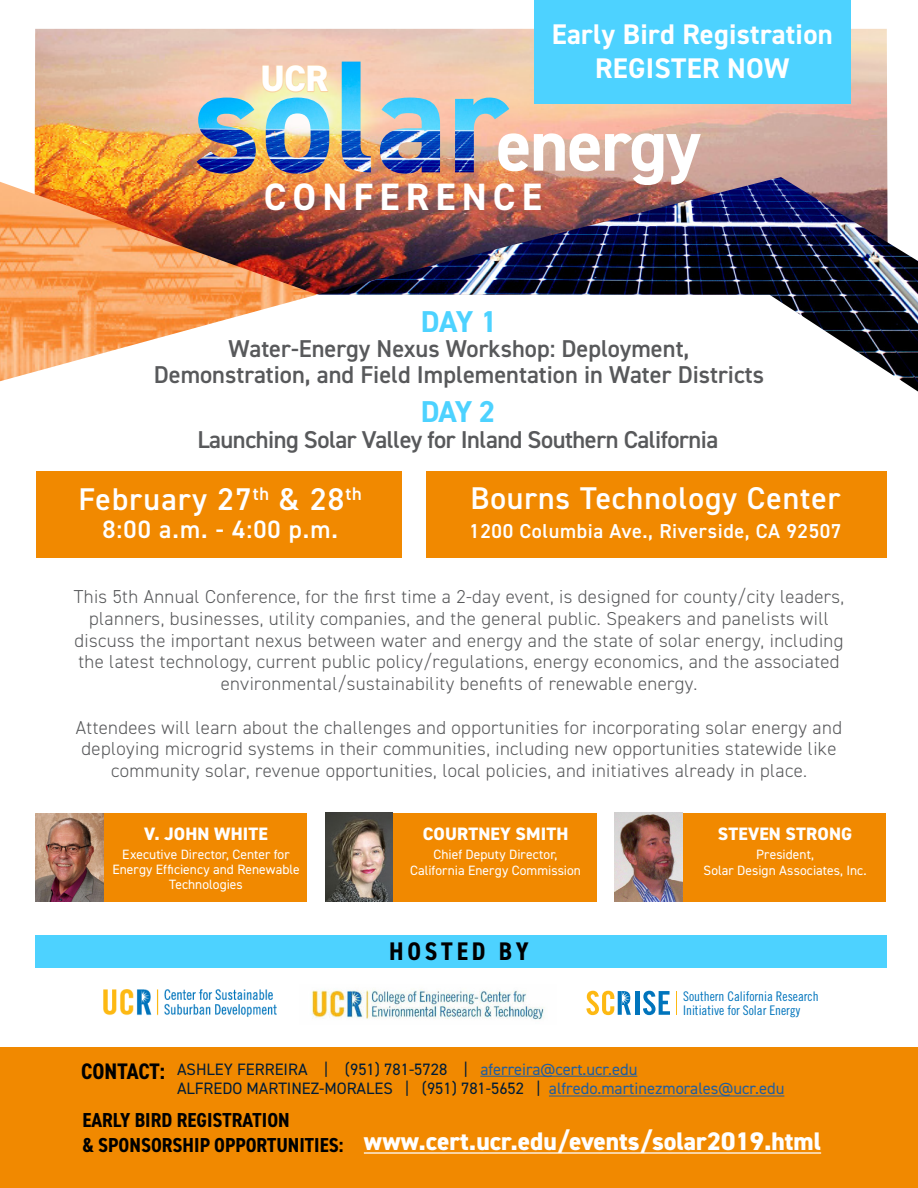
<style>
.page{position:relative;width:918px;height:1188px;background:#fff}
.page>*{position:absolute;margin:0;border:0;box-sizing:border-box;transform-origin:0 0}
.t1{font:700 73.2px "DIN2014";letter-spacing:-.02em;color:#fff}
.t2{font:700 38.25px "DIN2014";letter-spacing:.16em;color:#fff}
.t3{font:800 36.75px "DIN2014";color:#fff}
.t4{font:600 31.5px "DIN2014";letter-spacing:.03em;color:#fff}
.t5{font:700 30.3px "DIN2014";letter-spacing:-.045em;color:#4dd2ff}
.t6{font:700 28.5px/34.2px "DIN2014";letter-spacing:.01em;color:#fff;text-align:center}
.t7{font:800 25.5px "DIN2014";color:#fff}
.t8{font:700 condensed 25.5px "DIN2014";letter-spacing:.15em;color:#000}
.t9{font:600 25.2px "DIN2014";color:#fff}
.t10{font:600 24.45px/25.5px "DIN2014";color:#58595b;text-align:center}
.t11{font:600 24.45px "DIN2014";letter-spacing:-.02em;color:#58595b}
.t12{font:700 condensed 22.5px "DIN2014";letter-spacing:-.01em;color:#000}
.t13{font:700 condensed 20.25px "DIN2014";color:#000}
.t14{font:600 20.1px "DIN2014";letter-spacing:.03em;color:#fff}
.t15{font:300 18.75px/21.8px "DIN2014";letter-spacing:.02em;color:#58595b;text-align:center}
.t16{font:800 18px "DIN2014";letter-spacing:.01em;color:#fff}
.t17{font:16.5px/19.8px "DIN2014";color:#001c37}
.t18{font:13.5px/15px "DIN2014";letter-spacing:.005em;color:#fff;text-align:center}
.t19{font:13.2px/13.8px "Trade Gothic LT Std Cn 18";color:#0074bc}
.s1{color:#215e9e}
.s2{font-weight:700;font-stretch:condensed;font-size:20.25px;color:#000}
</style>
<div class="page">
<div style="left:0;top:1048px;width:918px;height:140px;background:#f18900"></div>
<hr style="left:480px;top:1076px;width:157px;height:1px;background:#215e9e">
<hr style="left:549px;top:1096px;width:235px;height:1px;background:#215e9e">
<div style="left:36px;top:471px;width:366px;height:87px;background:#f18900"></div>
<div style="left:36px;top:813px;width:271px;height:89px;background:#f18900"></div>
<div style="left:325px;top:813px;width:272px;height:89px;background:#f18900"></div>
<div style="left:615px;top:813px;width:271px;height:89px;background:#f18900"></div>
<div style="left:426px;top:471px;width:460px;height:87px;background:#f18900"></div>
<div style="left:35px;top:935px;width:851px;height:33px;background:#4dd2ff"></div>
<hr style="left:364px;top:1152px;width:457px;height:2px;background:#fff">
<img style="left:34px;top:29px;width:854px;height:153px">
<img style="left:104px;top:990px;width:173px;height:27px">
<img style="left:312px;top:989px;width:233px;height:31px">
<img style="left:0;top:182px;width:317px;height:199px">
<img style="left:317px;top:177px;width:601px;height:215px">
<div style="left:534px;top:0;width:316px;height:104px;background:#4dd2ff"></div>
<img style="left:197px;top:62px;width:312px;height:112px">
<svg style="left:676px;top:991px;width:1px;height:24px"></svg>
<svg style="left:586px;top:991px;width:45px;height:24px"></svg>
<div style="left:635px;top:991px;width:5px;height:24px;background:#0074bc"></div>
<svg style="left:643px;top:991px;width:27px;height:24px"></svg>
<img style="left:36px;top:813px;width:67px;height:89px">
<img style="left:615px;top:813px;width:67px;height:89px">
<img style="left:325px;top:813px;width:68px;height:89px">
<h3 class="t3" style="left:260px;top:54px;width:69px">UCR</h3>
<h3 class="t6" style="left:552px;top:16px;width:283px">Early Bird Registration<br>REGISTER NOW</h3>
<h1 class="t1" style="left:496px;top:97px;width:206px">energy</h1>
<h2 class="t2" style="left:264px;top:171px;width:280px">CONFERENCE</h2>
<h3 class="t5" style="left:421px;top:301px;width:78px">DAY 1</h3>
<h3 class="t10" style="left:154px;top:336px;width:612px">Water-Energy Nexus Workshop: Deployment,<br>Demonstration, and Field Implementation in Water Districts</h3>
<h3 class="t5" style="left:421px;top:392px;width:76px">DAY 2</h3>
<h3 class="t11" style="left:197px;top:423px;width:523px">Launching Solar Valley for Inland Southern California</h3>
<h3 class="t4" style="left:79px;top:479px;width:285px">February 27<sup>th</sup> &amp; 28<sup>th</sup></h3>
<h3 class="t9" style="left:102px;top:513px;width:237px">8:00 a.m. - 4:00 p.m.</h3>
<h3 class="t4" style="left:470px;top:478px;width:371px">Bourns Technology Center</h3>
<p class="t14" style="left:469px;top:518px;width:374px">1200 Columbia Ave., Riverside, CA 92507</p>
<p class="t15" style="left:74px;top:586px;width:772px">This 5th Annual Conference, for the first time a 2-day event, is designed for county/city leaders, planners, businesses, utility companies, and the general public. Speakers and panelists will discuss the important nexus between water and energy and the state of solar energy, including the latest technology, current public policy/regulations, energy economics, and the associated environmental/sustainability benefits of renewable energy.</p>
<p class="t15" style="left:76px;top:716px;width:768px">Attendees will learn about the challenges and opportunities for incorporating solar energy and deploying microgrid systems in their communities, including new opportunities statewide like community solar, revenue opportunities, local policies, and initiatives already in place.</p>
<p class="t16" style="left:144px;top:822px;width:125px">V. JOHN WHITE</p>
<p class="t16" style="left:423px;top:822px;width:147px">COURTNEY SMITH</p>
<p class="t16" style="left:718px;top:822px;width:136px">STEVEN STRONG</p>
<p class="t18" style="left:112px;top:846px;width:189px">Executive Director, Center for<br>Energy Efficiency and Renewable<br>Technologies</p>
<p class="t18" style="left:410px;top:846px;width:172px;line-height:16.2px">Chief Deputy Director,<br>California Energy Commission</p>
<p class="t18" style="left:703px;top:846px;width:165px;line-height:16.2px">President,<br>Solar Design Associates, Inc.</p>
<h3 class="t8" style="left:389px;top:934px;width:141px">HOSTED BY</h3>
<p class="t19" style="left:683px;top:989px;width:137px">Southern California Research<br>Initiative for Solar Energy</p>
<p class="t17" style="left:177px;top:1059px;width:609px">ASHLEY FERREIRA | (951) 781-5728 | <span class="s1">aferreira@cert.ucr.edu<br></span>ALFREDO MARTINEZ-MORALES | (951) 781-5652 | <span class="s1">alfredo.martinezmorales@ucr.edu</span></p>
<p class="t12" style="left:81px;top:1056px;width:85px">CONTACT:</p>
<p class="t13" style="left:82px;top:1107px;width:209px">EARLY BIRD REGISTRATION</p>
<h3 class="t7" style="left:82px;top:1125px;width:740px"><span class="s2">&amp; SPONSORSHIP OPPORTUNITIES:</span> www.cert.ucr.edu/events/solar2019.html</h3>
</div>
